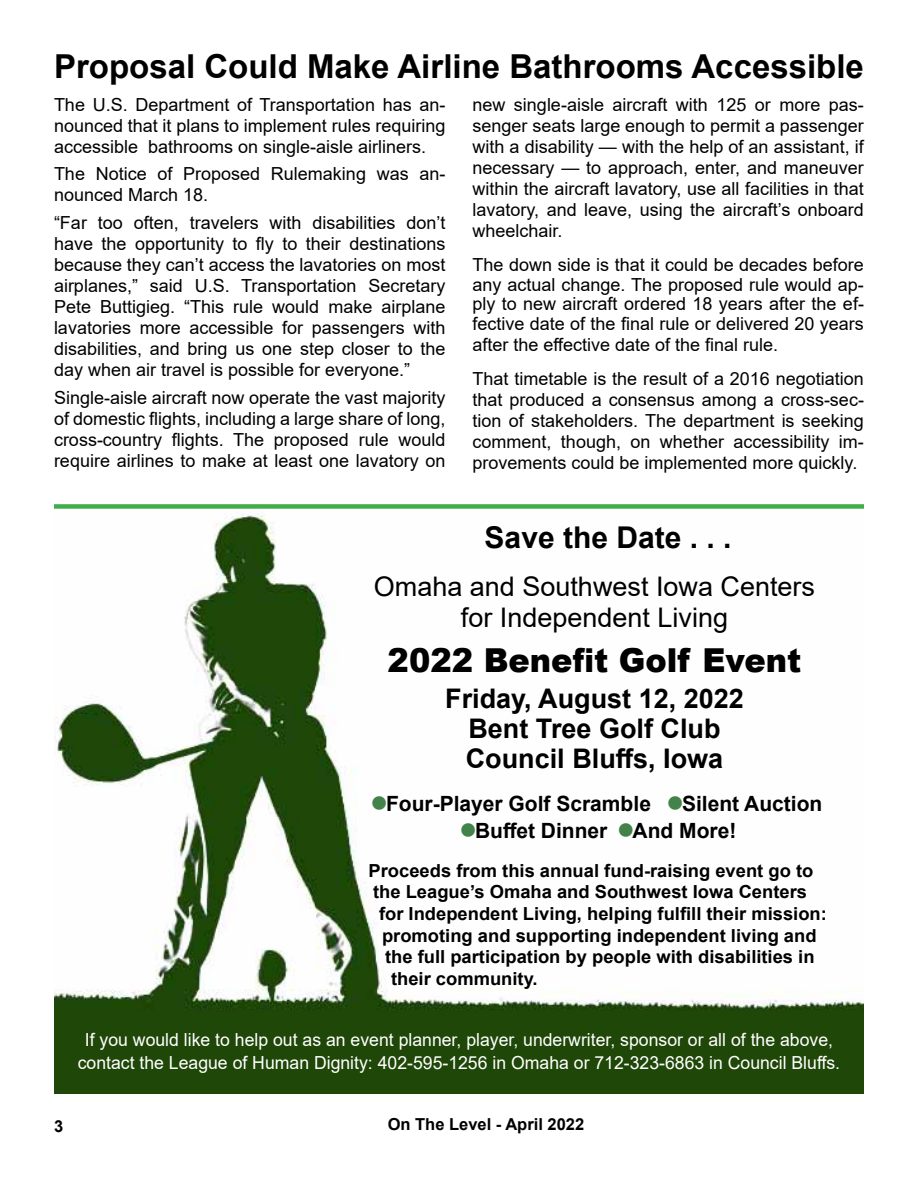
<style>
.page{position:relative;width:918px;height:1188px;background:#fff}
.page>*{position:absolute;margin:0;border:0;box-sizing:border-box;transform-origin:0 0}
.t1{font:700 33px "Arial";color:#000}
.t2{font:900 33px "Arial";color:#000}
.t3{font:700 30px "Arial";color:#000}
.t4{font:700 27px/30px "Arial";color:#000;text-align:center}
.t5{font:27px/31.5px "Arial";color:#000;text-align:center}
.t6{font:700 21px "Arial";color:#000}
.t7{font:18px/21px "Arial";color:#000;text-align:justify}
.t8{font:700 18px "Arial";color:#000}
.t9{font:18px/22.5px "Arial";color:#fff;text-align:center}
.t10{font:700 16.5px "Arial";color:#000}
</style>
<div class="page">
<img style="left:54px;top:514px;width:810px;height:580px">
<svg style="left:482px;top:521px;width:202px;height:31px"></svg>
<svg style="left:367px;top:853px;width:460px;height:139px"></svg>
<div style="left:54px;top:504px;width:810px;height:5px;background:#41ad49"></div>
<h1 class="t1" style="left:54px;top:43px;width:811px">Proposal Could Make Airline Bathrooms Accessible</h1>
<p class="t7" style="left:54px;top:94px;width:393px">The U.S. Department of Transportation has an&shy;nounced that it plans to implement rules requiring accessible bathrooms on single-aisle airliners.</p>
<p class="t7" style="left:54px;top:163px;width:393px">The Notice of Proposed Rulemaking was an&shy;nounced March 18.</p>
<p class="t7" style="left:54px;top:212px;width:393px">“Far too often, travelers with disabilities don’t have the opportunity to fly to their destinations because they can’t access the lavatories on most airplanes,” said U.S. Transportation Secretary Pete Buttigieg. “This rule would make airplane lavatories more accessible for passengers with disabilities, and bring us one step closer to the day when air travel is possible for everyone.”</p>
<p class="t7" style="left:54px;top:387px;width:393px">Single-aisle aircraft now operate the vast majority of domestic flights, including a large share of long, cross-country flights. The proposed rule would require airlines to make at least one lavatory on</p>
<p class="t7" style="left:472px;top:94px;width:393px">new single-aisle aircraft with 125 or more pas&shy;senger seats large enough to permit a passenger with a disability — with the help of an assistant, if necessary — to approach, enter, and maneuver within the aircraft lavatory, use all facilities in that lavatory, and leave, using the aircraft’s onboard wheelchair.</p>
<p class="t7" style="left:472px;top:255px;width:393px;line-height:19.8px">The down side is that it could be decades before any actual change. The proposed rule would ap&shy;ply to new aircraft ordered 18 years after the ef&shy;fective date of the final rule or delivered 20 years after the effective date of the final rule.</p>
<p class="t7" style="left:472px;top:368px;width:393px">That timetable is the result of a 2016 negotiation that produced a consensus among a cross-sec&shy;tion of stakeholders. The department is seeking comment, though, on whether accessibility im&shy;provements could be implemented more quickly.</p>
<h2 class="t3" style="left:485px;top:516px;width:248px">Save the Date . . .</h2>
<h3 class="t5" style="left:374px;top:571px;width:443px">Omaha and Southwest Iowa Centers for Independent Living</h3>
<h1 class="t2" style="left:388px;top:637px;width:415px">2022 Benefit Golf Event</h1>
<h3 class="t4" style="left:445px;top:684px;width:300px">Friday, August 12, 2022<br>Bent Tree Golf Club<br>Council Bluffs, Iowa</h3>
<p class="t6" style="left:373px;top:789px;width:451px"><sup>■</sup>Four-Player Golf Scramble <sup>■</sup>Silent Auction</p>
<p class="t6" style="left:462px;top:816px;width:276px"><sup>■</sup>Buffet Dinner <sup>■</sup>And More!</p>
<p class="t8" style="left:369px;top:858px;width:446px">Proceeds from this annual fund-raising event go to</p>
<p class="t8" style="left:373px;top:879px;width:435px">the League’s Omaha and Southwest Iowa Centers</p>
<p class="t8" style="left:379px;top:901px;width:449px">for Independent Living, helping fulfill their mission:</p>
<p class="t8" style="left:382px;top:923px;width:436px">promoting and supporting independent living and</p>
<p class="t8" style="left:385px;top:944px;width:431px">the full participation by people with disabilities in</p>
<p class="t8" style="left:391px;top:966px;width:148px">their community.</p>
<p class="t9" style="left:78px;top:1028px;width:764px">If you would like to help out as an event planner, player, underwriter, sponsor or all of the above, contact the League of Human Dignity: 402-595-1256 in Omaha or 712-323-6863 in Council Bluffs.</p>
<p class="t10" style="left:54px;top:1114px;width:11px">3</p>
<p class="t10" style="left:388px;top:1113px;width:198px">On The Level - April 2022</p>
</div>
